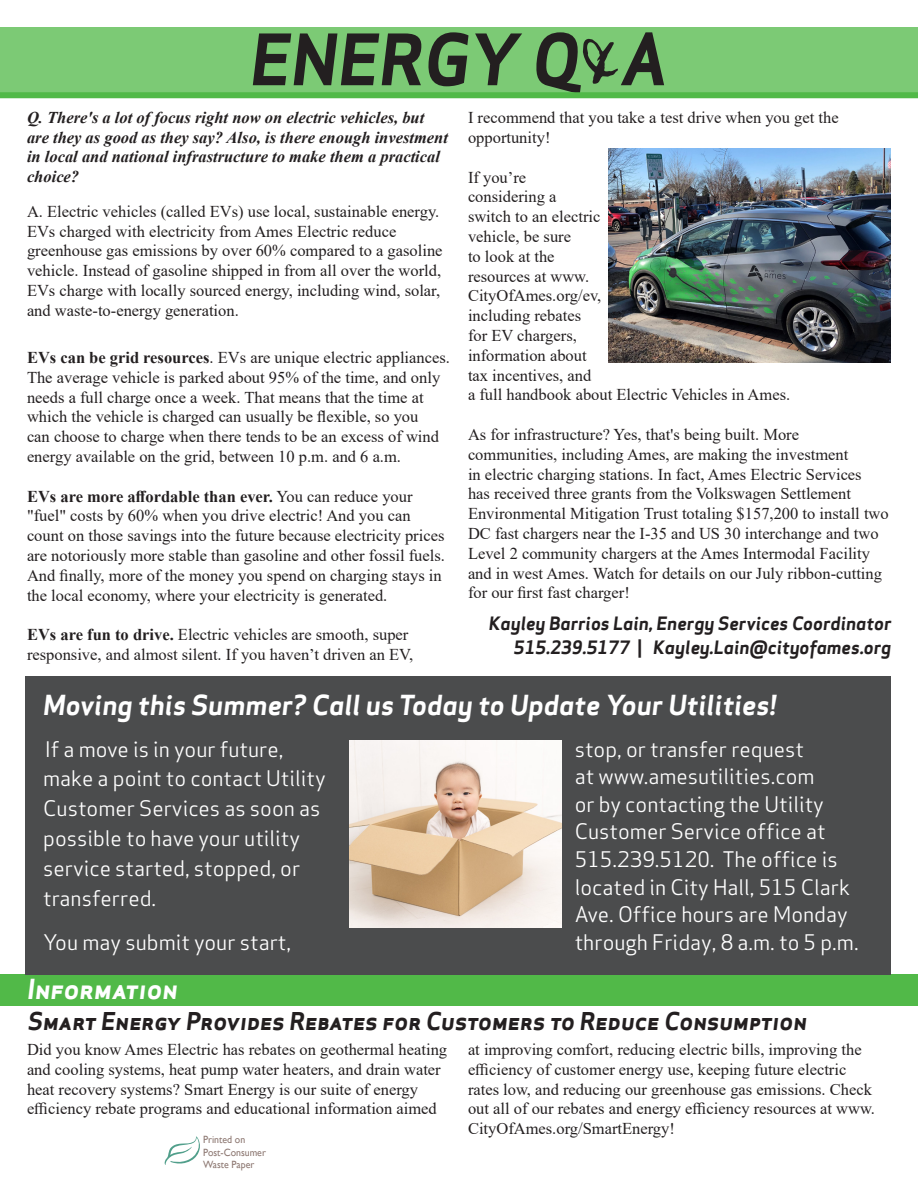
<style>
.page{position:relative;width:918px;height:1188px;background:#fff}
.page>*{position:absolute;margin:0;border:0;box-sizing:border-box;transform-origin:0 0}
.t1{font:italic 700 69px "Apex Sans";color:#231f20}
.t2{font:italic 700 27px "Apex Sans";color:#fff}
.t3{font:italic 700 24px "Apex Sans";color:#231f20}
.t4{font:21px/27.6px "Apex Sans";color:#fff}
.t5{font:italic 700 18px "Apex Sans";color:#231f20}
.t6{font:16.5px/19.8px "Times New Roman";color:#231f20}
.t7{font:italic 700 16.5px/19.8px "Times New Roman";color:#231f20}
.t8{font:10.5px/12.6px "Gill Sans";color:#8d7872;scale:.94 1}
.s1{font-family:"Mistral";font-weight:400;font-style:normal}
.s2{font-weight:700}
.s3{font-style:normal}
</style>
<div class="page">
<div style="left:0;top:975px;width:918px;height:31px;background:#51b948"></div>
<div style="left:0;top:27px;width:918px;height:68px;background:#7cca75"></div>
<div style="left:0;top:92px;width:918px;height:6px;background:#51b948"></div>
<div style="left:25px;top:676px;width:866px;height:299px;background:#4b4c4d"></div>
<svg style="left:164px;top:1136px;width:36px;height:29px"></svg>
<img style="left:349px;top:741px;width:212px;height:186px">
<img style="left:608px;top:148px;width:283px;height:214px">
<p class="t1" style="left:250px;top:15px;width:419px">ENERGY Q<span class="s1">&amp;</span>A</p>
<p class="t6" style="left:468px;top:107px;width:372px">I recommend that you take a test drive when you get the opportunity!</p>
<p class="t6" style="left:468px;top:167px;width:324px">If you’re<br>considering a<br>switch to an electric<br>vehicle, be sure<br>to look at the<br>resources at www.<br>CityOfAmes.org/ev,<br>including rebates<br>for EV chargers,<br>information about<br>tax incentives, and<br>a full handbook about Electric Vehicles in Ames.</p>
<p class="t6" style="left:468px;top:424px;width:422px">As for infrastructure? Yes, that's being built. More communities, including Ames, are making the investment<br>in electric charging stations. In fact, Ames Electric Services<br>has received three grants from the Volkswagen Settlement Environmental Mitigation Trust totaling $157,200 to install two DC fast chargers near the I-35 and US 30 interchange and two Level 2 community chargers at the Ames Intermodal Facility and in west Ames. Watch for details on our July ribbon-cutting for our first fast charger!</p>
<p class="t7" style="left:27px;top:107px;width:423px">Q. There's a lot of focus right now on electric vehicles, but are they as good as they say? Also, is there enough investment in local and national infrastructure to make them a practical choice?</p>
<p class="t6" style="left:27px;top:201px;width:417px">A. Electric vehicles (called EVs) use local, sustainable energy.<br>EVs charged with electricity from Ames Electric reduce greenhouse gas emissions by over 60% compared to a gasoline vehicle. Instead of gasoline shipped in from all over the world, EVs charge with locally sourced energy, including wind, solar, and waste-to-energy generation.</p>
<p class="t6" style="left:27px;top:347px;width:425px"><span class="s2">EVs can be grid resources</span>. EVs are unique electric appliances.<br>The average vehicle is parked about 95% of the time, and only needs a full charge once a week. That means that the time at which the vehicle is charged can usually be flexible, so you<br>can choose to charge when there tends to be an excess of wind energy available on the grid, between 10 p.m. and 6 a.m.</p>
<p class="t6" style="left:27px;top:486px;width:419px"><span class="s2">EVs are more affordable than ever.</span> You can reduce your "fuel" costs by 60% when you drive electric! And you can count on those savings into the future because electricity prices are notoriously more stable than gasoline and other fossil fuels.<br>And finally, more of the money you spend on charging stays in the local economy, where your electricity is generated.</p>
<p class="t6" style="left:27px;top:624px;width:388px"><span class="s2">EVs are fun to drive.</span> Electric vehicles are smooth, super responsive, and almost silent. If you haven’t driven an EV,</p>
<p class="t5" style="left:489px;top:612px;width:404px">Kayley Barrios Lain, Energy Services Coordinator</p>
<p class="t5" style="left:514px;top:636px;width:379px">515.239.5177 <span class="s3">|</span> Kayley.Lain@cityofames.org</p>
<p class="t2" style="left:43px;top:687px;width:735px">Moving this Summer? Call us Today to Update Your Utilities!</p>
<p class="t4" style="left:43px;top:732px;width:284px;line-height:29.8px">If a move is in your future, make a point to contact Utility<br>Customer Services as soon as possible to have your utility service started, stopped, or transferred.</p>
<p class="t4" style="left:43px;top:927px;width:249px">You may submit your start,</p>
<p class="t2" style="left:27px;top:972px;width:152px">Information</p>
<p class="t4" style="left:575px;top:733px;width:285px">stop, or transfer request<br>at www.amesutilities.com<br>or by contacting the Utility<br>Customer Service office at<br>515.239.5120. The office is located in City Hall, 515 Clark<br>Ave. Office hours are Monday through Friday, 8 a.m. to 5 p.m.</p>
<p class="t3" style="left:28px;top:1006px;width:781px">Smart Energy Provides Rebates for Customers to Reduce Consumption</p>
<p class="t6" style="left:27px;top:1039px;width:422px">Did you know Ames Electric has rebates on geothermal heating and cooling systems, heat pump water heaters, and drain water heat recovery systems? Smart Energy is our suite of energy efficiency rebate programs and educational information aimed</p>
<p class="t6" style="left:468px;top:1039px;width:409px">at improving comfort, reducing electric bills, improving the efficiency of customer energy use, keeping future electric rates low, and reducing our greenhouse gas emissions. Check out all of our rebates and energy efficiency resources at www.<br>CityOfAmes.org/SmartEnergy!</p>
<p class="t8" style="left:203px;top:1133px;width:68px">Printed on<br>Post-Consumer<br>Waste Paper</p>
</div>
